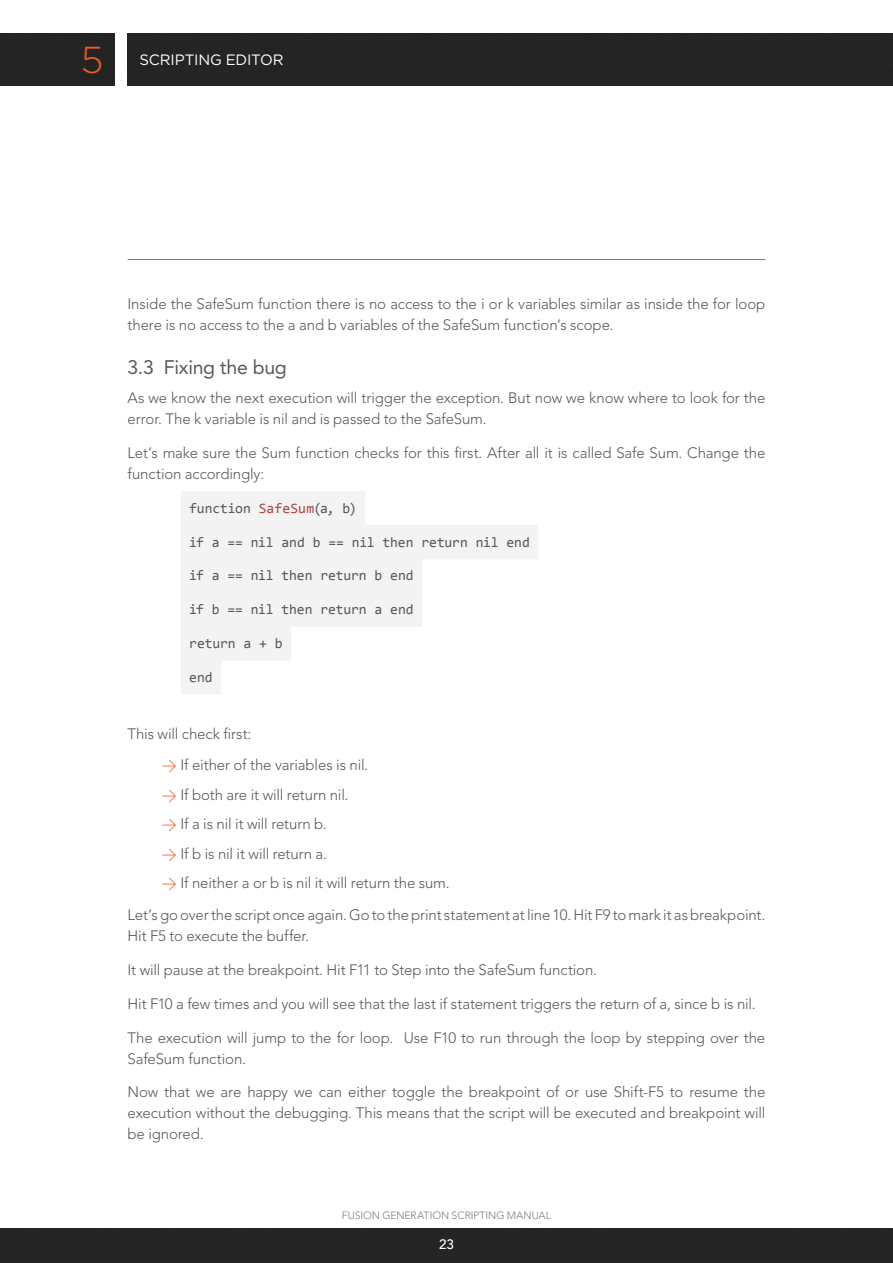
<style>
.page{position:relative;width:893px;height:1263px;background:#fff}
.page>*{position:absolute;margin:0;border:0;box-sizing:border-box;transform-origin:0 0}
.t1{font:300 37.5px "Gotham HTF";color:#f15a22}
.t2{font:19.5px "Avenir";letter-spacing:-.015em;color:#58595b}
.t3{font:300 15px/21px "Avenir";letter-spacing:-.01em;color:#58595b}
.t4{font:15px "Gotham HTF";letter-spacing:-.01em;color:#fff}
.t5{font:14.25px "Consolas";letter-spacing:-.01em;color:#58595b}
.t6{font:500 13.5px "Avenir";color:#fff}
.t7{font:300 10.5px "Avenir";letter-spacing:-.005em;color:#7a7c88}
.s1{color:#a84645}
.s2{font-family:"DIN";color:#f15a22}
</style>
<div class="page">
<hr style="left:128px;top:259px;width:637px;height:1px;background:#807b87">
<div style="left:0;top:1229px;width:893px;height:34px;background:#242424"></div>
<div style="left:0;top:33px;width:115px;height:52px;background:#242424"></div>
<div style="left:128px;top:33px;width:765px;height:52px;background:#242424"></div>
<div style="left:181px;top:491px;width:184px;height:35px;background:#f4f3f4"></div>
<div style="left:181px;top:525px;width:357px;height:34px;background:#f4f3f4"></div>
<div style="left:181px;top:559px;width:241px;height:34px;background:#f4f3f4"></div>
<div style="left:181px;top:592px;width:241px;height:35px;background:#f4f3f4"></div>
<div style="left:181px;top:626px;width:110px;height:35px;background:#f4f3f4"></div>
<div style="left:181px;top:660px;width:40px;height:34px;background:#f4f3f4"></div>
<h1 class="t1" style="left:81px;top:40px;width:24px">5</h1>
<p class="t4" style="left:139px;top:52px;width:146px">SCRIPTING EDITOR</p>
<p class="t3" style="left:128px;top:293px;width:639px">Inside the SafeSum function there is no access to the i or k variables similar as inside the for loop there is no access to the a and b variables of the SafeSum function’s scope.</p>
<h2 class="t2" style="left:128px;top:356px;width:161px">3.3 Fixing the bug</h2>
<p class="t3" style="left:128px;top:388px;width:639px">As we know the next execution will trigger the exception. But now we know where to look for the error. The k variable is nil and is passed to the SafeSum.</p>
<p class="t3" style="left:128px;top:442px;width:639px">Let’s make sure the Sum function checks for this first. After all it is called Safe Sum. Change the function accordingly:</p>
<p class="t5" style="left:189px;top:498px;width:169px">function <span class="s1">SafeSum</span>(a, b)</p>
<p class="t5" style="left:189px;top:532px;width:342px">if a == nil and b == nil then return nil end</p>
<p class="t5" style="left:189px;top:566px;width:226px">if a == nil then return b end</p>
<p class="t5" style="left:189px;top:600px;width:226px">if b == nil then return a end</p>
<p class="t5" style="left:189px;top:633px;width:95px">return a + b</p>
<p class="t5" style="left:189px;top:667px;width:25px">end</p>
<p class="t3" style="left:162px;top:718px;width:208px;line-height:31.5px;text-indent:-34px">This will check first:<br><span class="s2">&gt;</span> If either of the variables is nil.</p>
<p class="t3" style="left:162px;top:780px;width:290px;line-height:29.5px"><span class="s2">&gt;</span> If both are it will return nil.<br><span class="s2">&gt;</span> If a is nil it will return b.<br><span class="s2">&gt;</span> If b is nil it will return a.<br><span class="s2">&gt;</span> If neither a or b is nil it will return the sum.</p>
<p class="t3" style="left:128px;top:904px;width:639px">Let’s go over the script once again. Go to the print statement at line 10. Hit F9 to mark it as breakpoint.<br>Hit F5 to execute the buffer.</p>
<p class="t3" style="left:128px;top:959px;width:471px">It will pause at the breakpoint. Hit F11 to Step into the SafeSum function.</p>
<p class="t3" style="left:128px;top:993px;width:630px">Hit F10 a few times and you will see that the last if statement triggers the return of a, since b is nil.</p>
<p class="t3" style="left:128px;top:1027px;width:639px">The execution will jump to the for loop. Use F10 to run through the loop by stepping over the<br>SafeSum function.</p>
<p class="t3" style="left:128px;top:1081px;width:639px;text-align:justify">Now that we are happy we can either toggle the breakpoint of or use Shift-F5 to resume the execution without the debugging. This means that the script will be executed and breakpoint will be ignored.</p>
<p class="t7" style="left:342px;top:1209px;width:211px">FUSION GENERATION SCRIPTING MANUAL</p>
<p class="t6" style="left:439px;top:1236px;width:16px">23</p>
</div>
